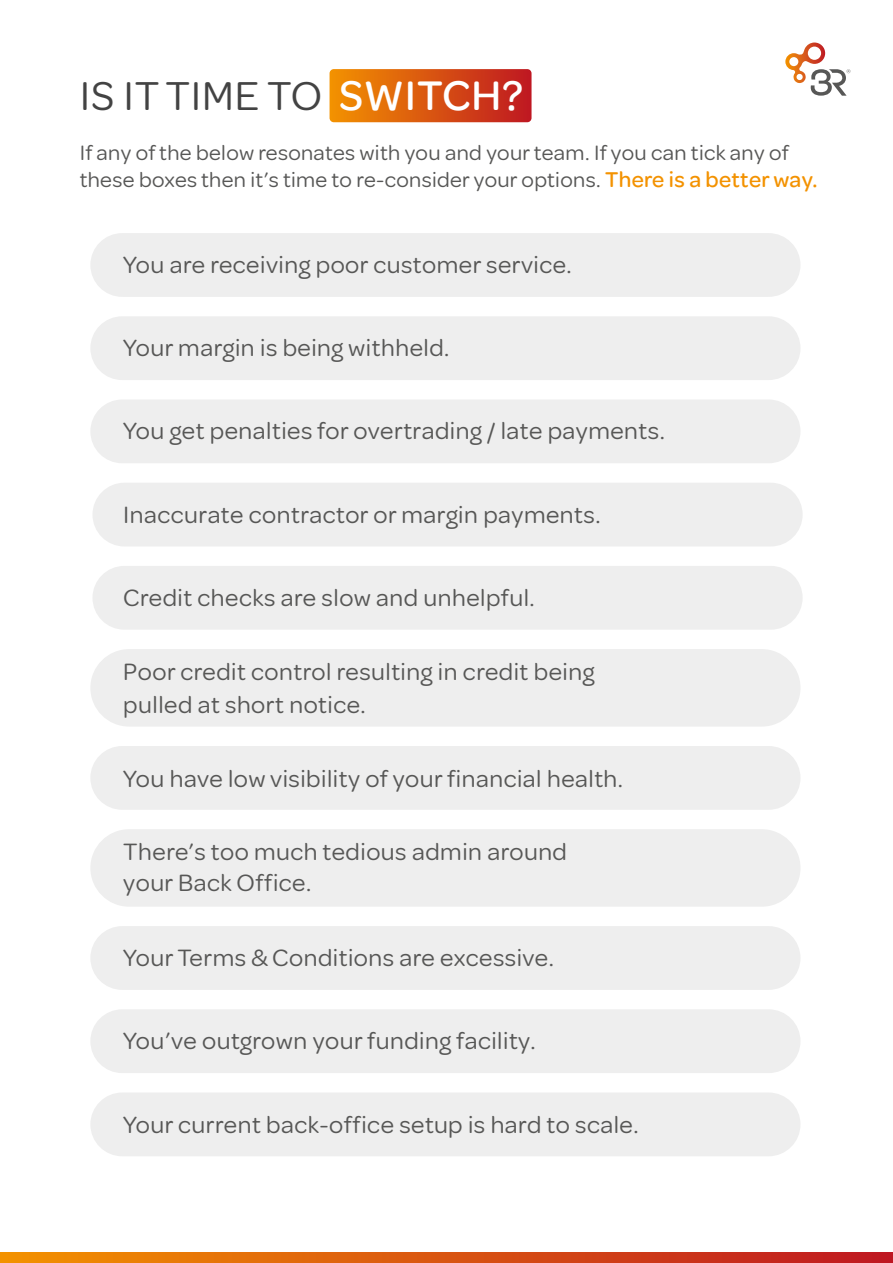
<style>
.page{position:relative;width:893px;height:1263px;background:#fff}
.page>*{position:absolute;margin:0;border:0;box-sizing:border-box;transform-origin:0 0}
.t1{font:43.5px "Omnes Cyrillic";letter-spacing:.02em;color:#434343}
.t2{font:25.5px/33px "Omnes Cyrillic";letter-spacing:.02em;color:#575756}
.t3{font:22.5px/27px "Omnes Cyrillic";letter-spacing:.015em;color:#575756}
.s1{font-weight:500;color:#fff}
.s2{font-weight:500;color:#f39200}
</style>
<div class="page">
<hr style="left:892px;top:535px;width:1px;height:720px;background:#eee">
<svg style="left:330px;top:69px;width:201px;height:53px;background:#d85511"></svg>
<svg style="left:0;top:1252px;width:893px;height:11px;background:#d85410"></svg>
<svg style="left:785px;top:43px;width:65px;height:53px"></svg>
<div style="left:90px;top:399px;width:710px;height:64px;background:#eee;border-radius:32px"></div>
<div style="left:92px;top:483px;width:711px;height:63px;background:#eee;border-radius:32px"></div>
<div style="left:92px;top:566px;width:711px;height:64px;background:#eee;border-radius:32px"></div>
<div style="left:90px;top:746px;width:710px;height:64px;background:#eee;border-radius:32px"></div>
<div style="left:90px;top:926px;width:710px;height:64px;background:#eee;border-radius:32px"></div>
<div style="left:90px;top:1009px;width:710px;height:64px;background:#eee;border-radius:32px"></div>
<div style="left:90px;top:316px;width:710px;height:64px;background:#eee;border-radius:32px"></div>
<div style="left:90px;top:1092px;width:710px;height:64px;background:#eee;border-radius:32px"></div>
<div style="left:90px;top:829px;width:710px;height:78px;background:#eee;border-radius:39px"></div>
<div style="left:90px;top:649px;width:710px;height:77px;background:#eee;border-radius:39px"></div>
<div style="left:90px;top:233px;width:710px;height:64px;background:#eee;border-radius:32px"></div>
<h1 class="t1" style="left:80px;top:73px;width:445px">IS IT TIME TO <span class="s1">SWITCH?</span></h1>
<p class="t3" style="left:80px;top:139px;width:739px">If any of the below resonates with you and your team. If you can tick any of these boxes then it’s time to re-consider your options. <span class="s2">There is a better way.</span></p>
<p class="t2" style="left:123px;top:248px;width:450px">You are receiving poor customer service.</p>
<p class="t2" style="left:123px;top:331px;width:328px">Your margin is being withheld.</p>
<p class="t2" style="left:123px;top:415px;width:543px">You get penalties for overtrading / late payments.</p>
<p class="t2" style="left:123px;top:498px;width:479px">Inaccurate contractor or margin payments.</p>
<p class="t2" style="left:123px;top:581px;width:413px">Credit checks are slow and unhelpful.</p>
<p class="t2" style="left:123px;top:655px;width:473px">Poor credit control resulting in credit being pulled at short notice.</p>
<p class="t2" style="left:123px;top:762px;width:501px">You have low visibility of your financial health.</p>
<p class="t2" style="left:123px;top:837px;width:445px;line-height:30.6px">There’s too much tedious admin around your Back Office.</p>
<p class="t2" style="left:123px;top:941px;width:432px">Your Terms &amp; Conditions are excessive.</p>
<p class="t2" style="left:123px;top:1024px;width:414px">You’ve outgrown your funding facility.</p>
<p class="t2" style="left:123px;top:1108px;width:517px">Your current back-office setup is hard to scale.</p>
</div>
